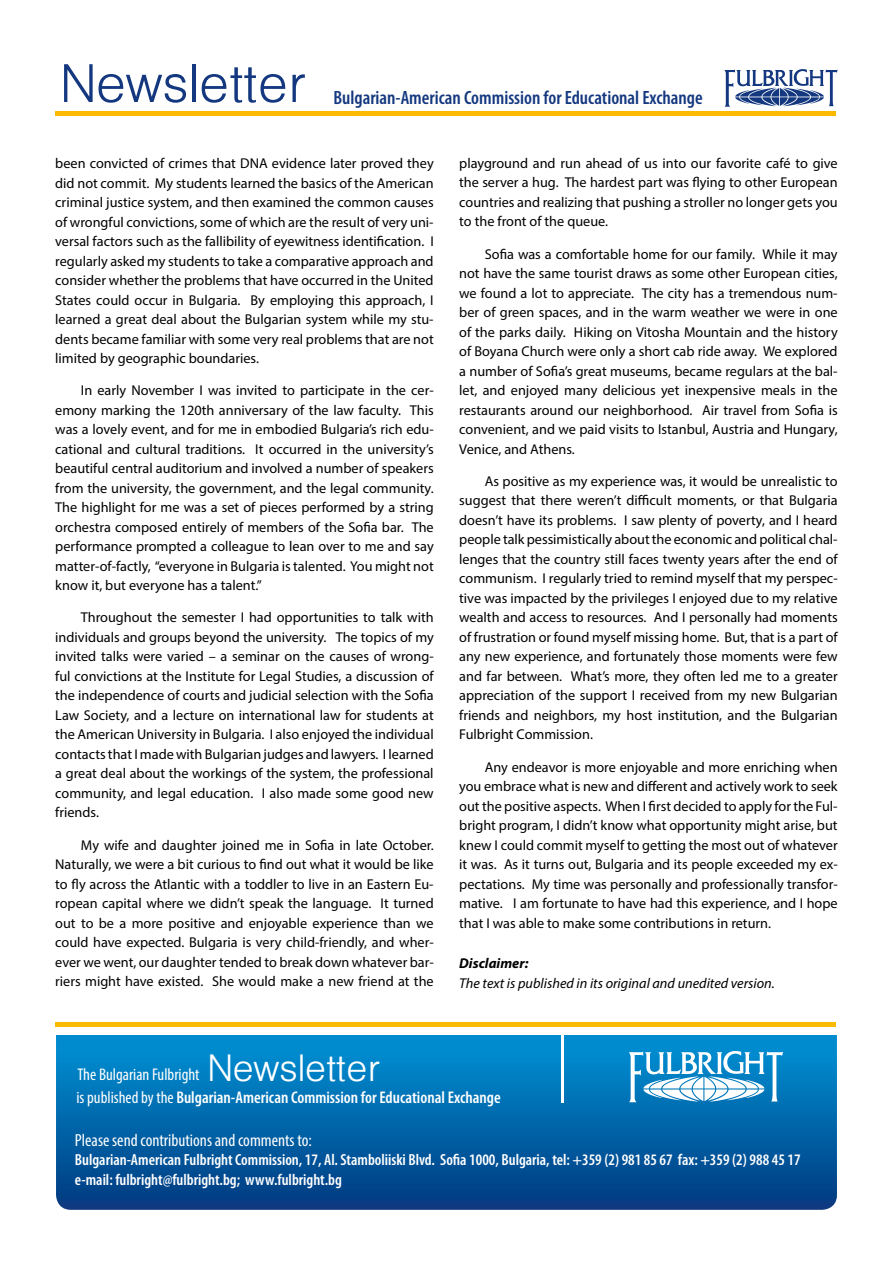
<style>
.page{position:relative;width:893px;height:1263px;background:#fff}
.page>*{position:absolute;margin:0;border:0;box-sizing:border-box;transform-origin:0 0}
.t1{font:59.1px "Helen BG Light Normal";color:#14387f}
.t2{font:41.55px "Helen BG Light Normal";color:#fff}
.t3{font:600 condensed 19.35px "Myriad Pro";color:#14387f}
.t4{font:condensed 17.55px "Myriad Pro";color:#fff}
.t5{font:600 condensed 16.95px/23.1px "Myriad Pro";color:#fff}
.t6{font:600 condensed 16.05px/19.4px "Myriad Pro";color:#fff}
.t7{font:14.25px/19.5px "Myriad Pro";color:#000;text-align:justify}
.t8{font:italic 14.25px "Myriad Pro";color:#000}
.t9{font:italic 700 14.25px "Myriad Pro";color:#000}
.s1{font-weight:400}
</style>
<div class="page">
<hr style="left:55px;top:112px;width:781px;height:4px;background:#fbb900">
<svg style="left:724px;top:69px;width:114px;height:38px"></svg>
<svg style="left:56px;top:1035px;width:781px;height:175px;background:#0164a9"></svg>
<hr style="left:55px;top:1023px;width:781px;height:4px;background:#fbb900">
<svg style="left:629px;top:1051px;width:154px;height:51px"></svg>
<hr style="left:561px;top:1031px;width:3px;height:72px;background:#fff">
<h1 class="t1" style="left:60px;top:55px;width:248px">Newsletter</h1>
<h3 class="t3" style="left:333px;top:85px;width:371px">Bulgarian-American Commission for Educational Exchange</h3>
<p class="t7" style="left:55px;top:153px;width:380px">been convicted of crimes that DNA evidence later proved they did not commit. My students learned the basics of the American criminal justice system, and then examined the common causes of wrongful convictions, some of which are the result of very uni&shy;versal factors such as the fallibility of eyewitness identification. I regularly asked my students to take a comparative approach and consider whether the problems that have occurred in the United States could occur in Bulgaria. By employing this approach, I learned a great deal about the Bulgarian system while my stu&shy;dents became familiar with some very real problems that are not limited by geographic boundaries.</p>
<p class="t7" style="left:55px;top:380px;width:380px;text-indent:26px">In early November I was invited to participate in the cer&shy;emony marking the 120th anniversary of the law faculty. This was a lovely event, and for me in embodied Bulgaria’s rich edu&shy;cational and cultural traditions. It occurred in the university’s beautiful central auditorium and involved a number of speakers from the university, the government, and the legal community.<br>The highlight for me was a set of pieces performed by a string orchestra composed entirely of members of the Sofia bar. The performance prompted a colleague to lean over to me and say matter-of-factly, “everyone in Bulgaria is talented. You might not know it, but everyone has a talent.”</p>
<p class="t7" style="left:55px;top:608px;width:380px;text-indent:26px">Throughout the semester I had opportunities to talk with individuals and groups beyond the university. The topics of my invited talks were varied – a seminar on the causes of wrong&shy;ful convictions at the Institute for Legal Studies, a discussion of the independence of courts and judicial selection with the Sofia Law Society, and a lecture on international law for students at the American University in Bulgaria. I also enjoyed the individual contacts that I made with Bulgarian judges and lawyers. I learned a great deal about the workings of the system, the professional community, and legal education. I also made some good new friends.</p>
<p class="t7" style="left:55px;top:835px;width:380px;text-indent:26px">My wife and daughter joined me in Sofia in late October.<br>Naturally, we were a bit curious to find out what it would be like to fly across the Atlantic with a toddler to live in an Eastern Eu&shy;ropean capital where we didn’t speak the language. It turned out to be a more positive and enjoyable experience than we could have expected. Bulgaria is very child-friendly, and wher&shy;ever we went, our daughter tended to break down whatever bar&shy;riers might have existed. She would make a new friend at the</p>
<p class="t7" style="left:459px;top:153px;width:380px">playground and run ahead of us into our favorite café to give the server a hug. The hardest part was flying to other European countries and realizing that pushing a stroller no longer gets you to the front of the queue.</p>
<p class="t7" style="left:459px;top:244px;width:380px;text-indent:26px">Sofia was a comfortable home for our family. While it may not have the same tourist draws as some other European cities, we found a lot to appreciate. The city has a tremendous num&shy;ber of green spaces, and in the warm weather we were in one of the parks daily. Hiking on Vitosha Mountain and the history of Boyana Church were only a short cab ride away. We explored a number of Sofia’s great museums, became regulars at the bal&shy;let, and enjoyed many delicious yet inexpensive meals in the restaurants around our neighborhood. Air travel from Sofia is convenient, and we paid visits to Istanbul, Austria and Hungary, Venice, and Athens.</p>
<p class="t7" style="left:459px;top:471px;width:380px;text-indent:26px">As positive as my experience was, it would be unrealistic to suggest that there weren’t difficult moments, or that Bulgaria doesn’t have its problems. I saw plenty of poverty, and I heard people talk pessimistically about the economic and political chal&shy;lenges that the country still faces twenty years after the end of communism. I regularly tried to remind myself that my perspec&shy;tive was impacted by the privileges I enjoyed due to my relative wealth and access to resources. And I personally had moments of frustration or found myself missing home. But, that is a part of any new experience, and fortunately those moments were few and far between. What’s more, they often led me to a greater appreciation of the support I received from my new Bulgarian friends and neighbors, my host institution, and the Bulgarian Fulbright Commission.</p>
<p class="t7" style="left:459px;top:757px;width:380px;text-indent:26px">Any endeavor is more enjoyable and more enriching when you embrace what is new and different and actively work to seek out the positive aspects. When I first decided to apply for the Ful&shy;bright program, I didn’t know what opportunity might arise, but knew I could commit myself to getting the most out of whatever it was. As it turns out, Bulgaria and its people exceeded my ex&shy;pectations. My time was personally and professionally transfor&shy;mative. I am fortunate to have had this experience, and I hope that I was able to make some contributions in return.</p>
<p class="t9" style="left:459px;top:954px;width:71px">Disclaimer:</p>
<p class="t8" style="left:459px;top:974px;width:317px">The text is published in its original and unedited version.</p>
<h2 class="t2" style="left:207px;top:1048px;width:175px">Newsletter</h2>
<p class="t5" style="left:77px;top:1062px;width:426px"><span class="s1">The Bulgarian Fulbright<br>is published by the</span> Bulgarian-American Commission for Educational Exchange</p>
<p class="t4" style="left:75px;top:1129px;width:239px">Please send contributions and comments to:</p>
<p class="t6" style="left:75px;top:1150px;width:727px">Bulgarian-American Fulbright Commission, 17, Al. Stamboliiski Blvd. Sofia 1000, Bulgaria, tel: +359 (2) 981 85 67 fax: +359 (2) 988 45 17 e-mail: fulbright@fulbright.bg; www.fulbright.bg</p>
</div>
